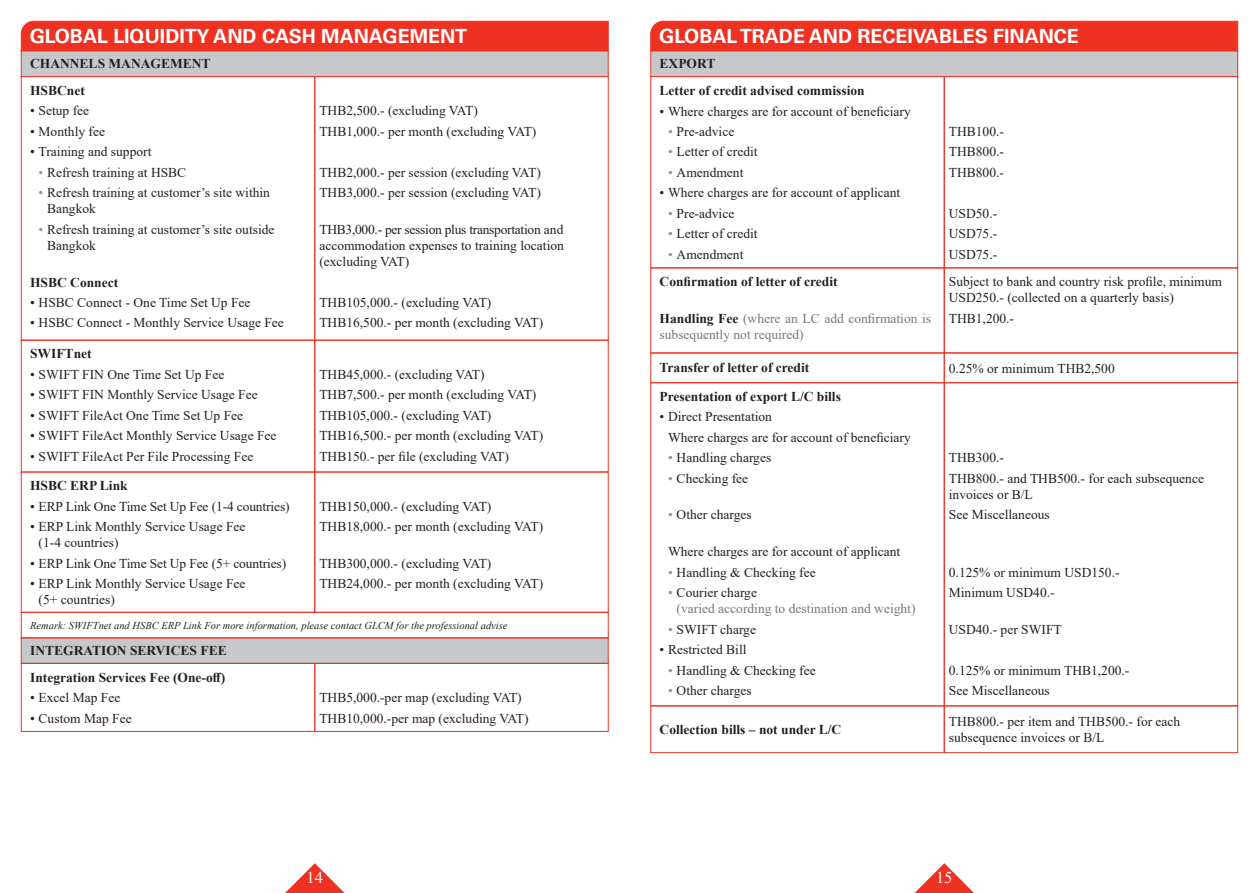
<style>
.page{position:relative;width:1259px;height:893px;background:#fff}
.page>*{position:absolute;margin:0;border:0;box-sizing:border-box;transform-origin:0 0}
.t1{font:700 19.5px "Univers LT Std";color:#fff}
.t2{font:16.5px "Times New Roman";color:#fff}
.t3{font:13.5px/16.2px "Times New Roman";color:#231f20}
.t4{font:700 13.5px "Times New Roman";color:#231f20}
.t5{font:13.5px/16.2px "Times New Roman";color:#76787b}
.t6{font:italic 10.5px "Times New Roman";color:#231f20}
.s1{color:#939598}
.s2{font-weight:700;color:#231f20}
</style>
<div class="page">
<svg style="left:285px;top:863px;width:60px;height:30px"></svg>
<svg style="left:914px;top:863px;width:60px;height:30px"></svg>
<div style="left:650px;top:21px;width:588px;height:30px;background:#ef3122"></div>
<div style="left:314px;top:76px;width:294px;height:265px;border:1px solid #ef3122"></div>
<div style="left:21px;top:21px;width:588px;height:31px;background:#ef3122"></div>
<div style="left:21px;top:51px;width:587px;height:26px;background:#c7c8ca"></div>
<div style="left:21px;top:51px;width:587px;height:26px;border:1px solid #ef3122"></div>
<div style="left:21px;top:638px;width:587px;height:25px;background:#c7c8ca"></div>
<div style="left:21px;top:340px;width:294px;height:132px;border:1px solid #ef3122"></div>
<div style="left:21px;top:472px;width:294px;height:141px;border:1px solid #ef3122"></div>
<div style="left:21px;top:663px;width:294px;height:69px;border:1px solid #ef3122"></div>
<div style="left:314px;top:340px;width:294px;height:132px;border:1px solid #ef3122"></div>
<div style="left:314px;top:472px;width:294px;height:141px;border:1px solid #ef3122"></div>
<div style="left:314px;top:663px;width:294px;height:69px;border:1px solid #ef3122"></div>
<div style="left:944px;top:76px;width:294px;height:192px;border:1px solid #ef3122"></div>
<div style="left:650px;top:267px;width:294px;height:86px;border:1px solid #ef3122"></div>
<div style="left:944px;top:267px;width:294px;height:86px;border:1px solid #ef3122"></div>
<div style="left:651px;top:51px;width:586px;height:26px;background:#c7c8ca"></div>
<div style="left:650px;top:51px;width:588px;height:26px;border:1px solid #ef3122"></div>
<div style="left:650px;top:382px;width:294px;height:324px;border:1px solid #ef3122"></div>
<div style="left:944px;top:382px;width:294px;height:324px;border:1px solid #ef3122"></div>
<div style="left:650px;top:705px;width:294px;height:48px;border:1px solid #ef3122"></div>
<div style="left:944px;top:705px;width:294px;height:48px;border:1px solid #ef3122"></div>
<div style="left:21px;top:612px;width:587px;height:26px;border:1px solid #ef3122"></div>
<p class="t1" style="left:30px;top:25px;width:439px">GLOBAL LIQUIDITY AND CASH MANAGEMENT</p>
<p class="t4" style="left:30px;top:54px;width:182px">CHANNELS MANAGEMENT</p>
<p class="t4" style="left:30px;top:81px;width:56px">HSBCnet</p>
<p class="t3" style="left:30px;top:102px;width:61px">• Setup fee</p>
<p class="t3" style="left:30px;top:123px;width:76px">• Monthly fee</p>
<p class="t3" style="left:30px;top:143px;width:123px">• Training and support</p>
<p class="t3" style="left:39px;top:164px;width:149px"><span class="s1">•</span> Refresh training at HSBC</p>
<p class="t3" style="left:47px;top:184px;width:224px;text-indent:-9px"><span class="s1">•</span> Refresh training at customer’s site within<br>Bangkok</p>
<p class="t3" style="left:47px;top:221px;width:229px;text-indent:-9px"><span class="s1">•</span> Refresh training at customer’s site outside<br>Bangkok</p>
<p class="t4" style="left:30px;top:272px;width:90px">HSBC Connect</p>
<p class="t3" style="left:30px;top:294px;width:222px">• HSBC Connect - One Time Set Up Fee</p>
<p class="t3" style="left:30px;top:314px;width:255px">• HSBC Connect - Monthly Service Usage Fee</p>
<p class="t4" style="left:30px;top:344px;width:63px">SWIFTnet</p>
<p class="t3" style="left:30px;top:366px;width:196px">• SWIFT FIN One Time Set Up Fee</p>
<p class="t3" style="left:30px;top:386px;width:229px">• SWIFT FIN Monthly Service Usage Fee</p>
<p class="t3" style="left:30px;top:407px;width:215px">• SWIFT FileAct One Time Set Up Fee</p>
<p class="t3" style="left:30px;top:427px;width:248px">• SWIFT FileAct Monthly Service Usage Fee</p>
<p class="t3" style="left:30px;top:448px;width:225px">• SWIFT FileAct Per File Processing Fee</p>
<p class="t4" style="left:30px;top:476px;width:99px">HSBC ERP Link</p>
<p class="t3" style="left:30px;top:498px;width:261px">• ERP Link One Time Set Up Fee (1-4 countries)</p>
<p class="t3" style="left:39px;top:518px;width:208px;text-indent:-9px">• ERP Link Monthly Service Usage Fee (1-4 countries)</p>
<p class="t3" style="left:30px;top:555px;width:257px">• ERP Link One Time Set Up Fee (5+ countries)</p>
<p class="t3" style="left:39px;top:575px;width:208px;text-indent:-9px">• ERP Link Monthly Service Usage Fee (5+ countries)</p>
<p class="t3" style="left:319px;top:102px;width:160px">THB2,500.- (excluding VAT)</p>
<p class="t3" style="left:319px;top:123px;width:218px">THB1,000.- per month (excluding VAT)</p>
<p class="t3" style="left:319px;top:164px;width:223px">THB2,000.- per session (excluding VAT)</p>
<p class="t3" style="left:319px;top:184px;width:223px">THB3,000.- per session (excluding VAT)</p>
<p class="t3" style="left:319px;top:221px;width:246px">THB3,000.- per session plus transportation and accommodation expenses to training location</p>
<p class="t3" style="left:319px;top:253px;width:91px">(excluding VAT)</p>
<p class="t3" style="left:319px;top:294px;width:173px">THB105,000.- (excluding VAT)</p>
<p class="t3" style="left:319px;top:314px;width:225px">THB16,500.- per month (excluding VAT)</p>
<p class="t3" style="left:319px;top:366px;width:167px">THB45,000.- (excluding VAT)</p>
<p class="t3" style="left:319px;top:386px;width:218px">THB7,500.- per month (excluding VAT)</p>
<p class="t3" style="left:319px;top:407px;width:173px">THB105,000.- (excluding VAT)</p>
<p class="t3" style="left:319px;top:427px;width:225px">THB16,500.- per month (excluding VAT)</p>
<p class="t3" style="left:319px;top:448px;width:191px">THB150.- per file (excluding VAT)</p>
<p class="t3" style="left:319px;top:498px;width:173px">THB150,000.- (excluding VAT)</p>
<p class="t3" style="left:319px;top:518px;width:225px">THB18,000.- per month (excluding VAT)</p>
<p class="t3" style="left:319px;top:555px;width:173px">THB300,000.- (excluding VAT)</p>
<p class="t3" style="left:319px;top:575px;width:225px">THB24,000.- per month (excluding VAT)</p>
<p class="t6" style="left:30px;top:618px;width:479px">Remark: SWIFTnet and HSBC ERP Link For more information, please contact GLCM for the professional advise</p>
<p class="t4" style="left:30px;top:641px;width:198px">INTEGRATION SERVICES FEE</p>
<p class="t4" style="left:30px;top:667px;width:196px">Integration Services Fee (One-off)</p>
<p class="t3" style="left:30px;top:689px;width:92px">• Excel Map Fee</p>
<p class="t3" style="left:30px;top:709px;width:103px">• Custom Map Fee</p>
<p class="t3" style="left:319px;top:689px;width:204px">THB5,000.-per map (excluding VAT)</p>
<p class="t3" style="left:319px;top:709px;width:211px">THB10,000.-per map (excluding VAT)</p>
<p class="t1" style="left:659px;top:25px;width:421px">GLOBAL TRADE AND RECEIVABLES FINANCE</p>
<p class="t4" style="left:659px;top:54px;width:57px">EXPORT</p>
<p class="t4" style="left:659px;top:81px;width:206px">Letter of credit advised commission</p>
<p class="t3" style="left:659px;top:102px;width:253px">• Where charges are for account of beneficiary</p>
<p class="t3" style="left:668px;top:123px;width:68px"><span class="s1">•</span> Pre-advice</p>
<p class="t3" style="left:668px;top:143px;width:91px"><span class="s1">•</span> Letter of credit</p>
<p class="t3" style="left:668px;top:164px;width:77px"><span class="s1">•</span> Amendment</p>
<p class="t3" style="left:659px;top:184px;width:242px">• Where charges are for account of applicant</p>
<p class="t3" style="left:668px;top:205px;width:68px"><span class="s1">•</span> Pre-advice</p>
<p class="t3" style="left:668px;top:225px;width:91px"><span class="s1">•</span> Letter of credit</p>
<p class="t3" style="left:668px;top:246px;width:77px"><span class="s1">•</span> Amendment</p>
<p class="t4" style="left:659px;top:272px;width:179px">Confirmation of letter of credit</p>
<p class="t5" style="left:659px;top:310px;width:273px"><span class="s2">Handling Fee</span> (where an LC add confirmation is subsequently not required)</p>
<p class="t4" style="left:659px;top:358px;width:151px">Transfer of letter of credit</p>
<p class="t4" style="left:659px;top:387px;width:183px">Presentation of export L/C bills</p>
<p class="t3" style="left:659px;top:408px;width:114px">• Direct Presentation</p>
<p class="t3" style="left:668px;top:429px;width:244px">Where charges are for account of beneficiary</p>
<p class="t3" style="left:668px;top:449px;width:105px"><span class="s1">•</span> Handling charges</p>
<p class="t3" style="left:668px;top:470px;width:82px"><span class="s1">•</span> Checking fee</p>
<p class="t3" style="left:668px;top:506px;width:85px"><span class="s1">•</span> Other charges</p>
<p class="t3" style="left:668px;top:543px;width:234px">Where charges are for account of applicant</p>
<p class="t3" style="left:668px;top:563px;width:149px"><span class="s1">•</span> Handling &amp; Checking fee</p>
<p class="t3" style="left:668px;top:584px;width:90px"><span class="s1">•</span> Courier charge</p>
<p class="t5" style="left:676px;top:600px;width:240px">(varied according to destination and weight)</p>
<p class="t3" style="left:668px;top:621px;width:89px"><span class="s1">•</span> SWIFT charge</p>
<p class="t3" style="left:659px;top:641px;width:88px">• Restricted Bill</p>
<p class="t3" style="left:668px;top:661px;width:149px"><span class="s1">•</span> Handling &amp; Checking fee</p>
<p class="t3" style="left:668px;top:682px;width:85px"><span class="s1">•</span> Other charges</p>
<p class="t3" style="left:949px;top:123px;width:57px">THB100.-</p>
<p class="t3" style="left:949px;top:143px;width:57px">THB800.-</p>
<p class="t3" style="left:949px;top:164px;width:57px">THB800.-</p>
<p class="t3" style="left:949px;top:205px;width:50px">USD50.-</p>
<p class="t3" style="left:949px;top:225px;width:50px">USD75.-</p>
<p class="t3" style="left:949px;top:246px;width:50px">USD75.-</p>
<p class="t3" style="left:949px;top:273px;width:274px">Subject to bank and country risk profile, minimum<br>USD250.- (collected on a quarterly basis)</p>
<p class="t3" style="left:949px;top:310px;width:67px">THB1,200.-</p>
<p class="t3" style="left:949px;top:359px;width:167px">0.25% or minimum THB2,500</p>
<p class="t3" style="left:949px;top:449px;width:57px">THB300.-</p>
<p class="t3" style="left:949px;top:470px;width:257px">THB800.- and THB500.- for each subsequence invoices or B/L</p>
<p class="t3" style="left:949px;top:506px;width:102px">See Miscellaneous</p>
<p class="t3" style="left:949px;top:563px;width:172px">0.125% or minimum USD150.-</p>
<p class="t3" style="left:949px;top:584px;width:107px">Minimum USD40.-</p>
<p class="t3" style="left:949px;top:621px;width:114px">USD40.- per SWIFT</p>
<p class="t3" style="left:949px;top:661px;width:182px">0.125% or minimum THB1,200.-</p>
<p class="t3" style="left:949px;top:682px;width:102px">See Miscellaneous</p>
<p class="t4" style="left:659px;top:720px;width:183px">Collection bills – not under L/C</p>
<p class="t3" style="left:949px;top:713px;width:233px">THB800.- per item and THB500.- for each subsequence invoices or B/L</p>
<p class="t2" style="left:306px;top:866px;width:18px">14</p>
<p class="t2" style="left:936px;top:866px;width:18px">15</p>
</div>
